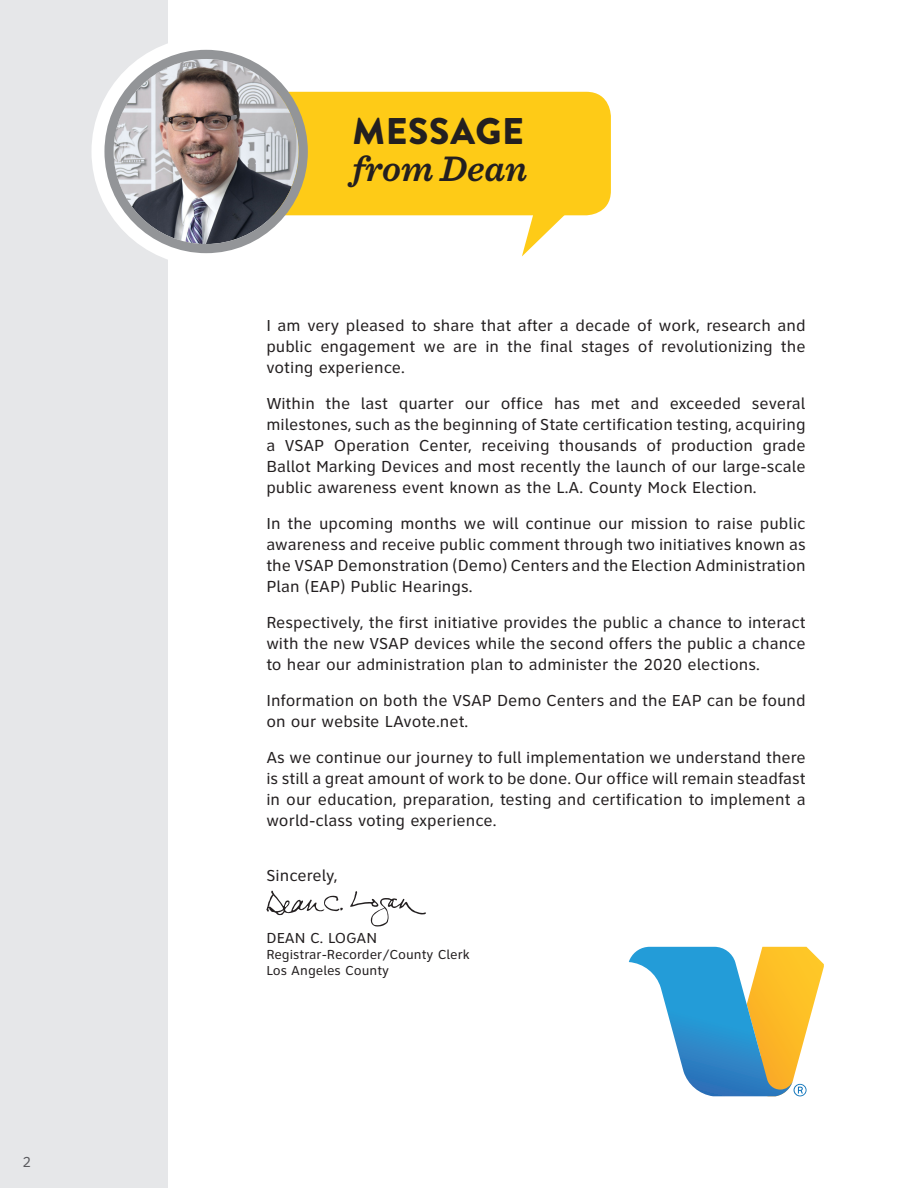
<style>
.page{position:relative;width:918px;height:1188px;background:#fff}
.page>*{position:absolute;margin:0;border:0;box-sizing:border-box;transform-origin:0 0}
.t1{font:italic 600 37.2px/37.2px "Sentinel";color:#231f20}
.t2{font:16.5px/21px "Clearview Text";color:#231f20;text-align:justify}
.t3{font:15px "Clearview Text";color:#231f20}
.t4{font:15px "Clearview ADA";color:#636366}
.t5{font:13.5px "Clearview Text";color:#231f20}
.s1{font-family:"Brandon Grotesque";font-weight:900;font-style:normal}
</style>
<div class="page">
<div style="left:0;top:0;width:167px;height:1188px;background:#e6e7e9"></div>
<svg style="left:91px;top:37px;width:230px;height:229px;fill:#fff"></svg>
<div style="left:235px;top:92px;width:376px;height:123px;background:#fecb17;border-radius:25px"></div>
<svg style="left:522px;top:215px;width:65px;height:41px"></svg>
<img style="left:114px;top:59px;width:185px;height:185px;border-radius:93px">
<div style="left:104px;top:50px;width:204px;height:203px;border:9px solid #939598;border-radius:50%"></div>
<svg style="left:350px;top:891px;width:76px;height:36px"></svg>
<svg style="left:266px;top:890px;width:77px;height:25px"></svg>
<svg style="left:629px;top:947px;width:195px;height:149px"></svg>
<p class="t4" style="left:23px;top:1152px;width:10px">2</p>
<p class="t1" style="left:352px;top:111px;width:177px"><span class="s1">MESSAGE </span>from Dean</p>
<p class="t2" style="left:266px;top:315px;width:541px">I am very pleased to share that after a decade of work, research and public engagement we are in the final stages of revolutionizing the voting experience.</p>
<p class="t2" style="left:266px;top:393px;width:541px">Within the last quarter our office has met and exceeded several milestones, such as the beginning of State certification testing, acquiring a VSAP Operation Center, receiving thousands of production grade Ballot Marking Devices and most recently the launch of our large-scale public awareness event known as the L.A. County Mock Election.</p>
<p class="t2" style="left:266px;top:513px;width:541px">In the upcoming months we will continue our mission to raise public awareness and receive public comment through two initiatives known as the VSAP Demonstration (Demo) Centers and the Election Administration Plan (EAP) Public Hearings.</p>
<p class="t2" style="left:266px;top:612px;width:541px">Respectively, the first initiative provides the public a chance to interact with the new VSAP devices while the second offers the public a chance to hear our administration plan to administer the 2020 elections.</p>
<p class="t2" style="left:266px;top:690px;width:541px">Information on both the VSAP Demo Centers and the EAP can be found on our website LAvote.net.</p>
<p class="t2" style="left:266px;top:747px;width:541px">As we continue our journey to full implementation we understand there is still a great amount of work to be done. Our office will remain steadfast in our education, preparation, testing and certification to implement a world-class voting experience.</p>
<p class="t2" style="left:266px;top:866px;width:73px">Sincerely,</p>
<p class="t3" style="left:266px;top:930px;width:112px">DEAN C. LOGAN</p>
<p class="t5" style="left:266px;top:947px;width:205px">Registrar-Recorder/County Clerk</p>
<p class="t5" style="left:266px;top:963px;width:124px">Los Angeles County</p>
</div>
